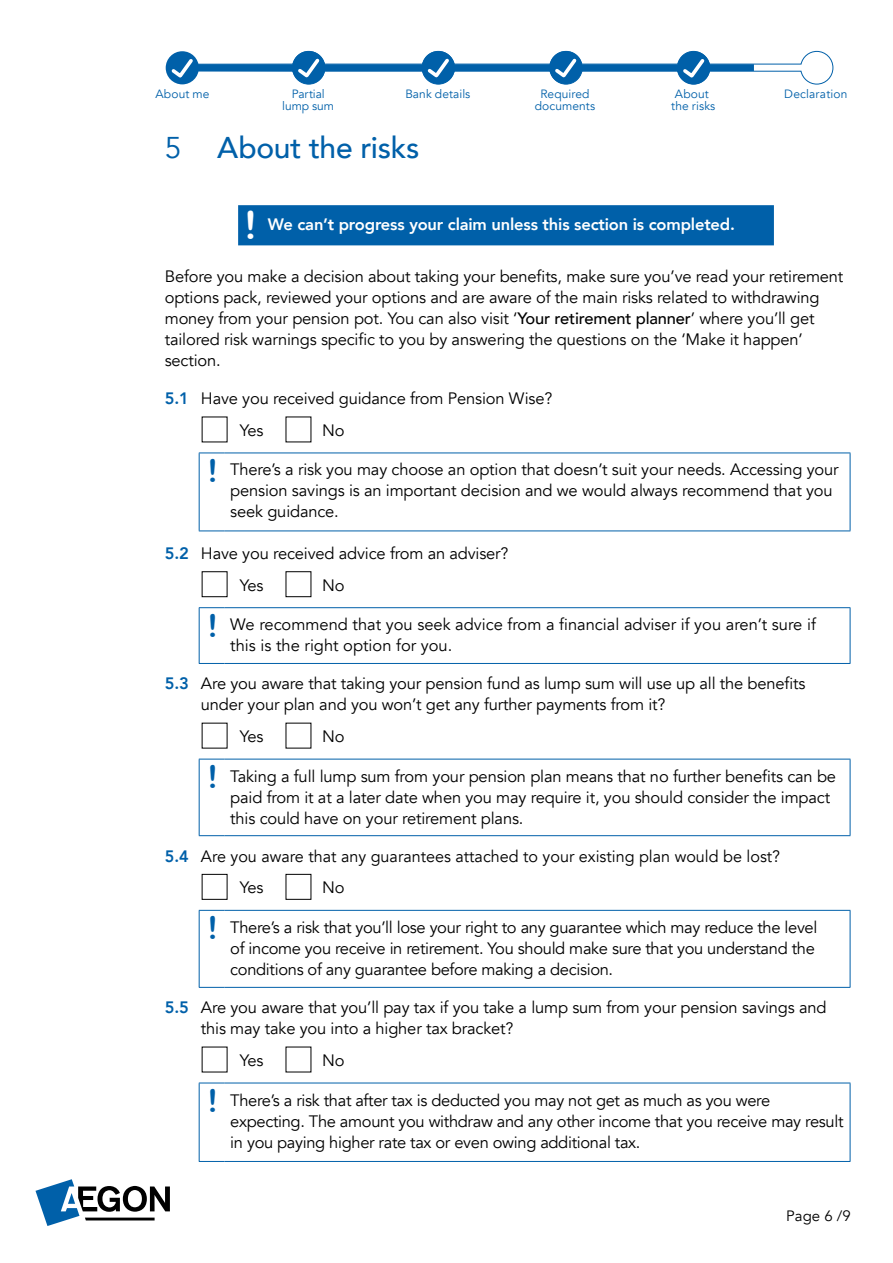
<style>
.page{position:relative;width:893px;height:1263px;background:#fff}
.page>*{position:absolute;margin:0;border:0;box-sizing:border-box;transform-origin:0 0}
.t1{font:38.7px "Arial Rounded MT Bold";color:#fff}
.t2{font:500 30px "Avenir";letter-spacing:-.01em;color:#0060a9}
.t3{font:16.5px/21px "Avenir";letter-spacing:-.01em;color:#000}
.t4{font:800 16.5px "Avenir";letter-spacing:-.01em;color:#fff}
.t5{font:15px "Avenir";color:#000}
.t6{font:12px/12px "Avenir";letter-spacing:.01em;color:#0060a9;text-align:center}
.s1{font-weight:400}
.s2{font-weight:500}
.s3{font-weight:800;color:#0060a9}
.s4{font-family:"Arial Rounded MT Bold";font-size:31.5px;color:#0060a9}
</style>
<div class="page">
<svg style="left:36px;top:1179px;width:134px;height:47px"></svg>
<hr style="left:199px;top:453px;width:1px;height:77px;background:#0060a9">
<svg style="left:199px;top:453px;width:25px;height:1px"></svg>
<svg style="left:199px;top:530px;width:25px;height:1px"></svg>
<hr style="left:224px;top:453px;width:626px;height:1px;background:#0060a9">
<hr style="left:850px;top:453px;width:1px;height:77px;background:#0060a9">
<hr style="left:224px;top:530px;width:626px;height:1px;background:#0060a9">
<hr style="left:199px;top:608px;width:1px;height:55px;background:#0060a9">
<svg style="left:199px;top:607px;width:25px;height:1px"></svg>
<svg style="left:199px;top:663px;width:25px;height:1px"></svg>
<hr style="left:224px;top:607px;width:626px;height:1px;background:#0060a9">
<hr style="left:850px;top:608px;width:1px;height:55px;background:#0060a9">
<hr style="left:224px;top:663px;width:626px;height:1px;background:#0060a9">
<hr style="left:199px;top:759px;width:1px;height:76px;background:#0060a9">
<svg style="left:199px;top:759px;width:25px;height:1px"></svg>
<svg style="left:199px;top:835px;width:25px;height:1px"></svg>
<hr style="left:224px;top:759px;width:626px;height:1px;background:#0060a9">
<hr style="left:850px;top:759px;width:1px;height:76px;background:#0060a9">
<hr style="left:224px;top:835px;width:626px;height:1px;background:#0060a9">
<hr style="left:199px;top:911px;width:1px;height:76px;background:#0060a9">
<svg style="left:199px;top:910px;width:25px;height:1px"></svg>
<svg style="left:199px;top:987px;width:25px;height:1px"></svg>
<hr style="left:224px;top:910px;width:626px;height:1px;background:#0060a9">
<hr style="left:850px;top:911px;width:1px;height:76px;background:#0060a9">
<hr style="left:224px;top:987px;width:626px;height:1px;background:#0060a9">
<hr style="left:199px;top:1083px;width:1px;height:78px;background:#0060a9">
<svg style="left:199px;top:1083px;width:25px;height:1px"></svg>
<svg style="left:199px;top:1161px;width:25px;height:1px"></svg>
<hr style="left:224px;top:1083px;width:626px;height:1px;background:#0060a9">
<hr style="left:850px;top:1083px;width:1px;height:78px;background:#0060a9">
<hr style="left:224px;top:1161px;width:626px;height:1px;background:#0060a9">
<div style="left:238px;top:205px;width:536px;height:40px;background:#0060a9"></div>
<div style="left:166px;top:51px;width:33px;height:33px;background:#0060a9;border-radius:50%"></div>
<svg style="left:168px;top:51px;width:666px;height:34px"></svg>
<p class="t6" style="left:155px;top:88px;width:55px">About me</p>
<p class="t6" style="left:282px;top:88px;width:53px">Partial lump sum</p>
<p class="t6" style="left:405px;top:88px;width:66px">Bank details</p>
<p class="t6" style="left:671px;top:88px;width:46px">About the risks</p>
<p class="t6" style="left:540px;top:88px;width:51px">Required</p>
<p class="t6" style="left:784px;top:88px;width:65px">Declaration</p>
<p class="t6" style="left:535px;top:100px;width:62px">documents</p>
<h2 class="t2" style="left:165px;top:121px;width:256px"><span class="s1">5</span> About the risks</h2>
<h1 class="t1" style="left:244px;top:203px;width:14px">!</h1>
<p class="t4" style="left:268px;top:212px;width:469px">We can’t progress your claim unless this section is completed.</p>
<p class="t3" style="left:165px;top:266px;width:680px">Before you make a decision about taking your benefits, make sure you’ve read your retirement options pack, reviewed your options and are aware of the main risks related to withdrawing money from your pension pot. You can also visit ‘<span class="s2">Your retirement planner</span>’ where you’ll get tailored risk warnings specific to you by answering the questions on the ‘Make it happen’ section.</p>
<p class="t3" style="left:165px;top:388px;width:389px"><span class="s3">5.1</span> Have you received guidance from Pension Wise?</p>
<p class="t3" style="left:201px;top:420px;width:145px">■ Yes ■ No</p>
<p class="t3" style="left:230px;top:460px;width:610px;text-indent:-23px"><span class="s4">!</span> There’s a risk you may choose an option that doesn’t suit your needs. Accessing your pension savings is an important decision and we would always recommend that you seek guidance.</p>
<p class="t3" style="left:165px;top:543px;width:345px"><span class="s3">5.2</span> Have you received advice from an adviser?</p>
<p class="t3" style="left:201px;top:575px;width:145px">■ Yes ■ No</p>
<p class="t3" style="left:230px;top:614px;width:587px;text-indent:-23px"><span class="s4">!</span> We recommend that you seek advice from a financial adviser if you aren’t sure if this is the right option for you.</p>
<p class="t3" style="left:201px;top:674px;width:606px;text-indent:-36px"><span class="s3">5.3</span> Are you aware that taking your pension fund as lump sum will use up all the benefits under your plan and you won’t get any further payments from it?</p>
<p class="t3" style="left:201px;top:726px;width:145px">■ Yes ■ No</p>
<p class="t3" style="left:230px;top:766px;width:607px;text-indent:-23px"><span class="s4">!</span> Taking a full lump sum from your pension plan means that no further benefits can be paid from it at a later date when you may require it, you should consider the impact this could have on your retirement plans.</p>
<p class="t3" style="left:165px;top:846px;width:617px"><span class="s3">5.4</span> Are you aware that any guarantees attached to your existing plan would be lost?</p>
<p class="t3" style="left:201px;top:877px;width:145px">■ Yes ■ No</p>
<p class="t3" style="left:230px;top:917px;width:589px;text-indent:-23px"><span class="s4">!</span> There’s a risk that you’ll lose your right to any guarantee which may reduce the level of income you receive in retirement. You should make sure that you understand the conditions of any guarantee before making a decision.</p>
<p class="t3" style="left:201px;top:997px;width:627px;text-indent:-36px"><span class="s3">5.5</span> Are you aware that you’ll pay tax if you take a lump sum from your pension savings and this may take you into a higher tax bracket?</p>
<p class="t3" style="left:201px;top:1050px;width:145px">■ Yes ■ No</p>
<p class="t3" style="left:230px;top:1090px;width:615px;text-indent:-23px"><span class="s4">!</span> There’s a risk that after tax is deducted you may not get as much as you were expecting. The amount you withdraw and any other income that you receive may result in you paying higher rate tax or even owing additional tax.</p>
<p class="t5" style="left:786px;top:1206px;width:66px">Page 6 /9</p>
</div>
